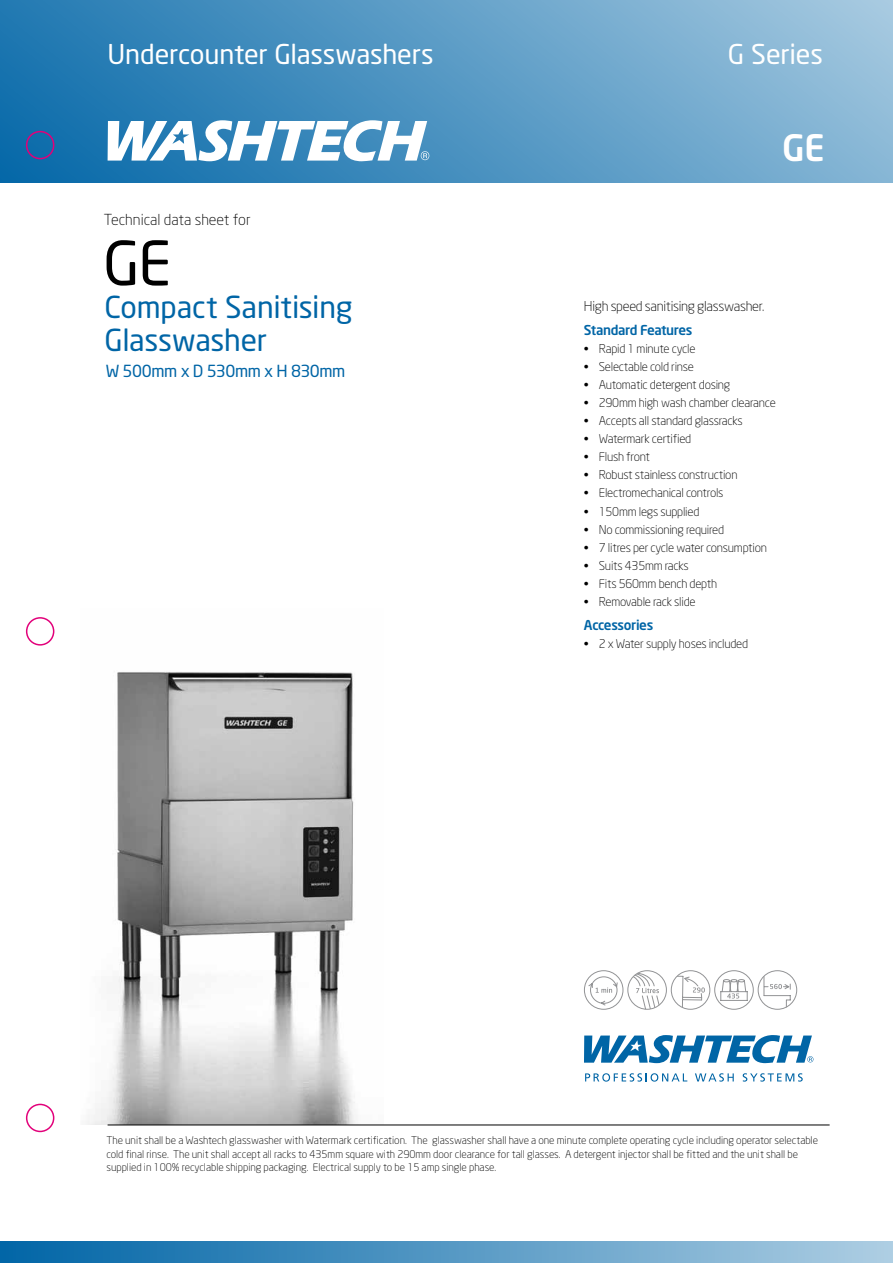
<style>
.page{position:relative;width:893px;height:1263px;background:#fff}
.page>*{position:absolute;margin:0;border:0;box-sizing:border-box;transform-origin:0 0}
.t1{font:60px "Neo Sans";color:#000}
.t2{font:500 36px "Neo Sans";color:#fff}
.t3{font:30px/33px "Neo Sans";letter-spacing:-.005em;color:#0065a6}
.t4{font:27px "Neo Sans";letter-spacing:-.01em;color:#fff}
.t5{font:16.5px "Neo Sans";letter-spacing:-.02em;color:#0065a6}
.t6{font:300 15px "Neo Sans";color:#000}
.t7{font:300 13.5px "Neo Sans";letter-spacing:-.025em;color:#000}
.t8{font:500 13.5px "Neo Sans";letter-spacing:-.025em;color:#0065a6}
.t9{font:300 12px "Neo Sans";letter-spacing:-.02em;color:#000}
.t10{font:300 10.5px/13.5px "Neo Sans";letter-spacing:-.005em;color:#000}
</style>
<div class="page">
<svg style="left:0;top:0;width:893px;height:183px;background:#589ac5"></svg>
<svg style="left:108px;top:120px;width:321px;height:41px"></svg>
<div style="left:0;top:1242px;width:893px;height:21px;background:linear-gradient(to right,#0064a6,#adcde3)"></div>
<svg style="left:585px;top:1073px;width:102px;height:8px"></svg>
<svg style="left:695px;top:1073px;width:39px;height:8px"></svg>
<svg style="left:743px;top:1073px;width:60px;height:8px"></svg>
<svg style="left:584px;top:1035px;width:229px;height:28px"></svg>
<svg style="left:25px;top:130px;width:30px;height:1003px"></svg>
<img style="left:87px;top:672px;width:296px;height:453px">
<div style="left:584px;top:970px;width:39px;height:40px;border:1px solid #929395;border-radius:50%"></div>
<svg style="left:588px;top:976px;width:30px;height:30px"></svg>
<div style="left:627px;top:970px;width:40px;height:40px;border:1px solid #929395;border-radius:50%"></div>
<svg style="left:628px;top:971px;width:33px;height:38px"></svg>
<div style="left:671px;top:970px;width:39px;height:40px;border:1px solid #929395;border-radius:50%"></div>
<svg style="left:714px;top:970px;width:84px;height:40px"></svg>
<svg style="left:674px;top:975px;width:31px;height:34px"></svg>
<hr style="left:108px;top:1125px;width:722px;height:1px;background:#000">
<h3 class="t4" style="left:108px;top:38px;width:328px">Undercounter Glasswashers</h3>
<h3 class="t4" style="left:728px;top:38px;width:97px">G Series</h3>
<p class="t6" style="left:104px;top:211px;width:148px">Technical data sheet for</p>
<h1 class="t1" style="left:103px;top:226px;width:69px">GE</h1>
<h3 class="t3" style="left:104px;top:290px;width:250px">Compact Sanitising<br>Glasswasher</h3>
<h3 class="t5" style="left:106px;top:360px;width:241px">W 500mm x D 530mm x H 830mm</h3>
<h2 class="t2" style="left:782px;top:125px;width:44px">GE</h2>
<p class="t7" style="left:584px;top:298px;width:182px">High speed sanitising glasswasher.</p>
<p class="t8" style="left:584px;top:322px;width:110px">Standard Features</p>
<p class="t9" style="left:584px;top:342px;width:113px">• Rapid 1 minute cycle</p>
<p class="t9" style="left:584px;top:360px;width:112px">• Selectable cold rinse</p>
<p class="t9" style="left:584px;top:378px;width:148px">• Automatic detergent dosing</p>
<p class="t9" style="left:584px;top:396px;width:194px">• 290mm high wash chamber clearance</p>
<p class="t9" style="left:584px;top:414px;width:160px">• Accepts all standard glassracks</p>
<p class="t9" style="left:584px;top:432px;width:109px">• Watermark certified</p>
<p class="t9" style="left:584px;top:450px;width:68px">• Flush front</p>
<p class="t9" style="left:584px;top:468px;width:155px">• Robust stainless construction</p>
<p class="t9" style="left:584px;top:486px;width:141px">• Electromechanical controls</p>
<p class="t9" style="left:584px;top:504px;width:117px">• 150mm legs supplied</p>
<p class="t9" style="left:584px;top:522px;width:142px">• No commissioning required</p>
<p class="t9" style="left:584px;top:540px;width:185px">• 7 litres per cycle water consumption</p>
<p class="t9" style="left:584px;top:558px;width:106px">• Suits 435mm racks</p>
<p class="t9" style="left:584px;top:576px;width:135px">• Fits 560mm bench depth</p>
<p class="t9" style="left:584px;top:594px;width:113px">• Removable rack slide</p>
<p class="t8" style="left:584px;top:616px;width:71px">Accessories</p>
<p class="t9" style="left:584px;top:636px;width:166px">• 2 x Water supply hoses included</p>
<p class="t10" style="left:107px;top:1133px;width:713px">The unit shall be a Washtech glasswasher with Watermark certification. The glasswasher shall have a one minute complete operating cycle including operator selectable cold final rinse. The unit shall accept all racks to 435mm square with 290mm door clearance for tall glasses. A detergent injector shall be fitted and the unit shall be supplied in 100% recyclable shipping packaging. Electrical supply to be 15 amp single phase.</p>
</div>
